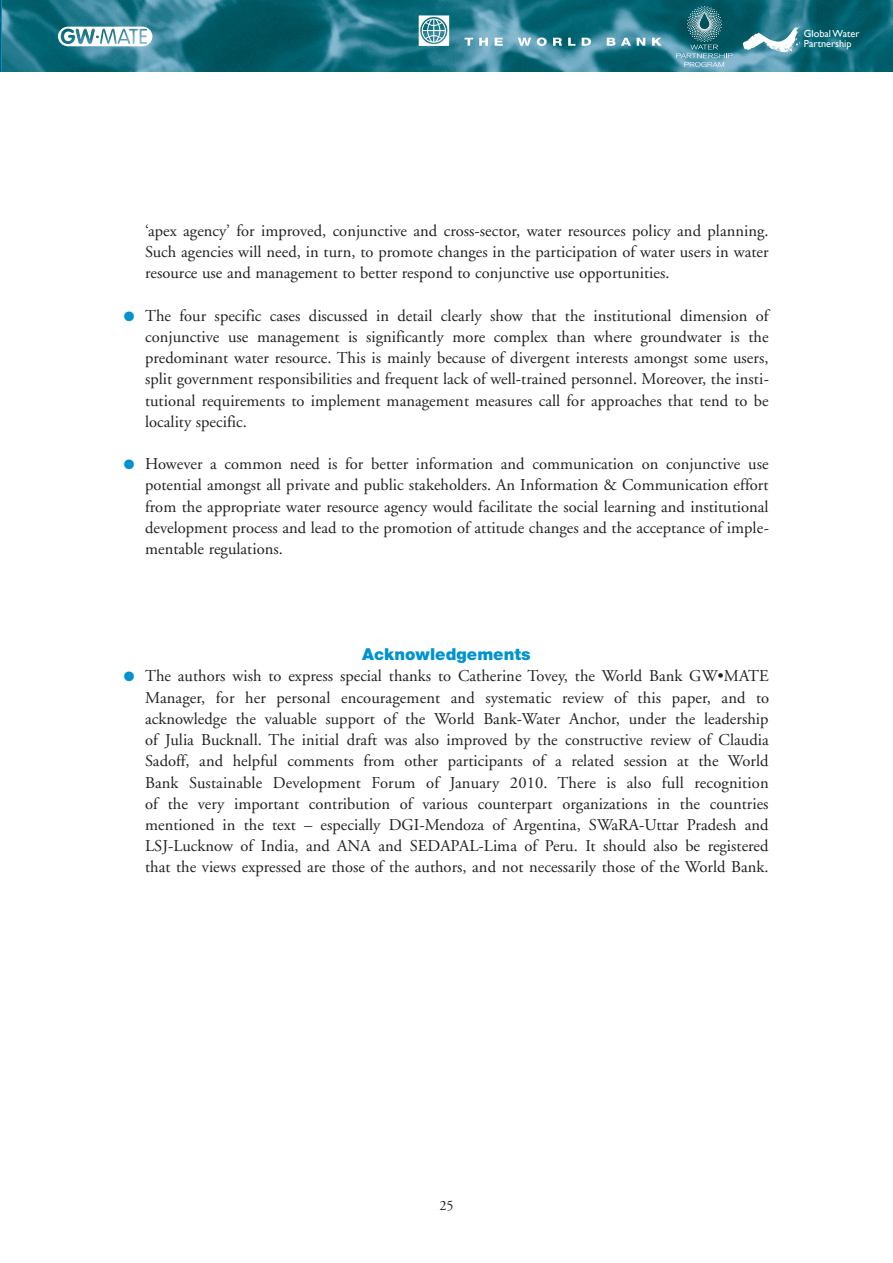
<style>
.page{position:relative;width:893px;height:1263px;background:#fff}
.page>*{position:absolute;margin:0;border:0;box-sizing:border-box;transform-origin:0 0}
.t1{font:16.5px/21.1px "Adobe Garamond";color:#231f20;text-align:justify}
.t2{font:900 16.5px "Helvetica Neue";letter-spacing:.005em;color:#0093d0}
.t3{font:14.25px "Adobe Garamond";color:#231f20}
.t4{font:10.2px/10.2px "Gill Sans";color:#fff}
.s1{color:#0093d0}
</style>
<div class="page">
<svg style="left:2px;top:0;width:891px;height:72px;background:#1e7383"></svg>
<svg style="left:419px;top:15px;width:30px;height:31px"></svg>
<svg style="left:465px;top:38px;width:8px;height:8px"></svg>
<svg style="left:479px;top:38px;width:9px;height:8px"></svg>
<svg style="left:495px;top:38px;width:8px;height:8px"></svg>
<svg style="left:518px;top:38px;width:13px;height:8px"></svg>
<svg style="left:537px;top:38px;width:10px;height:8px"></svg>
<svg style="left:553px;top:38px;width:9px;height:8px"></svg>
<svg style="left:568px;top:38px;width:7px;height:8px"></svg>
<svg style="left:582px;top:38px;width:9px;height:8px"></svg>
<svg style="left:607px;top:38px;width:8px;height:8px"></svg>
<svg style="left:621px;top:38px;width:10px;height:8px"></svg>
<svg style="left:637px;top:38px;width:8px;height:8px"></svg>
<svg style="left:652px;top:38px;width:10px;height:8px"></svg>
<svg style="left:58px;top:27px;width:94px;height:19px"></svg>
<svg style="left:676px;top:6px;width:57px;height:61px;background:#3b7f8b"></svg>
<svg style="left:750px;top:34px;width:6px;height:4px"></svg>
<svg style="left:763px;top:25px;width:88px;height:28px;background:#3b8694"></svg>
<p class="t4" style="left:804px;top:28px;width:57px">Global Water<br>Partnership</p>
<p class="t1" style="left:145px;top:220px;width:625px">‘apex agency’ for improved, conjunctive and cross-sector, water resources policy and planning.<br>Such agencies will need, in turn, to promote changes in the participation of water users in water resource use and management to better respond to conjunctive use opportunities.</p>
<p class="t1" style="left:145px;top:305px;width:626px;text-indent:-21px"><span class="s1">●</span> The four specific cases discussed in detail clearly show that the institutional dimension of conjunctive use management is significantly more complex than where groundwater is the predominant water resource. This is mainly because of divergent interests amongst some users, split government responsibilities and frequent lack of well-trained personnel. Moreover, the insti&shy;tutional requirements to implement management measures call for approaches that tend to be locality specific.</p>
<p class="t1" style="left:145px;top:454px;width:626px;text-indent:-21px"><span class="s1">●</span> However a common need is for better information and communication on conjunctive use potential amongst all private and public stakeholders. An Information &amp; Communication effort from the appropriate water resource agency would facilitate the social learning and institutional development process and lead to the promotion of attitude changes and the acceptance of imple&shy;mentable regulations.</p>
<p class="t2" style="left:362px;top:644px;width:170px">Acknowledgements</p>
<p class="t1" style="left:145px;top:666px;width:626px;text-indent:-21px"><span class="s1">●</span> The authors wish to express special thanks to Catherine Tovey, the World Bank GW•MATE Manager, for her personal encouragement and systematic review of this paper, and to acknowledge the valuable support of the World Bank-Water Anchor, under the leadership of Julia Bucknall. The initial draft was also improved by the constructive review of Claudia Sadoff, and helpful comments from other participants of a related session at the World Bank Sustainable Development Forum of January 2010. There is also full recognition of the very important contribution of various counterpart organizations in the countries mentioned in the text – especially DGI-Mendoza of Argentina, SWaRA-Uttar Pradesh and LSJ-Lucknow of India, and ANA and SEDAPAL-Lima of Peru. It should also be registered that the views expressed are those of the authors, and not necessarily those of the World Bank.</p>
<p class="t3" style="left:439px;top:1197px;width:16px">25</p>
</div>
